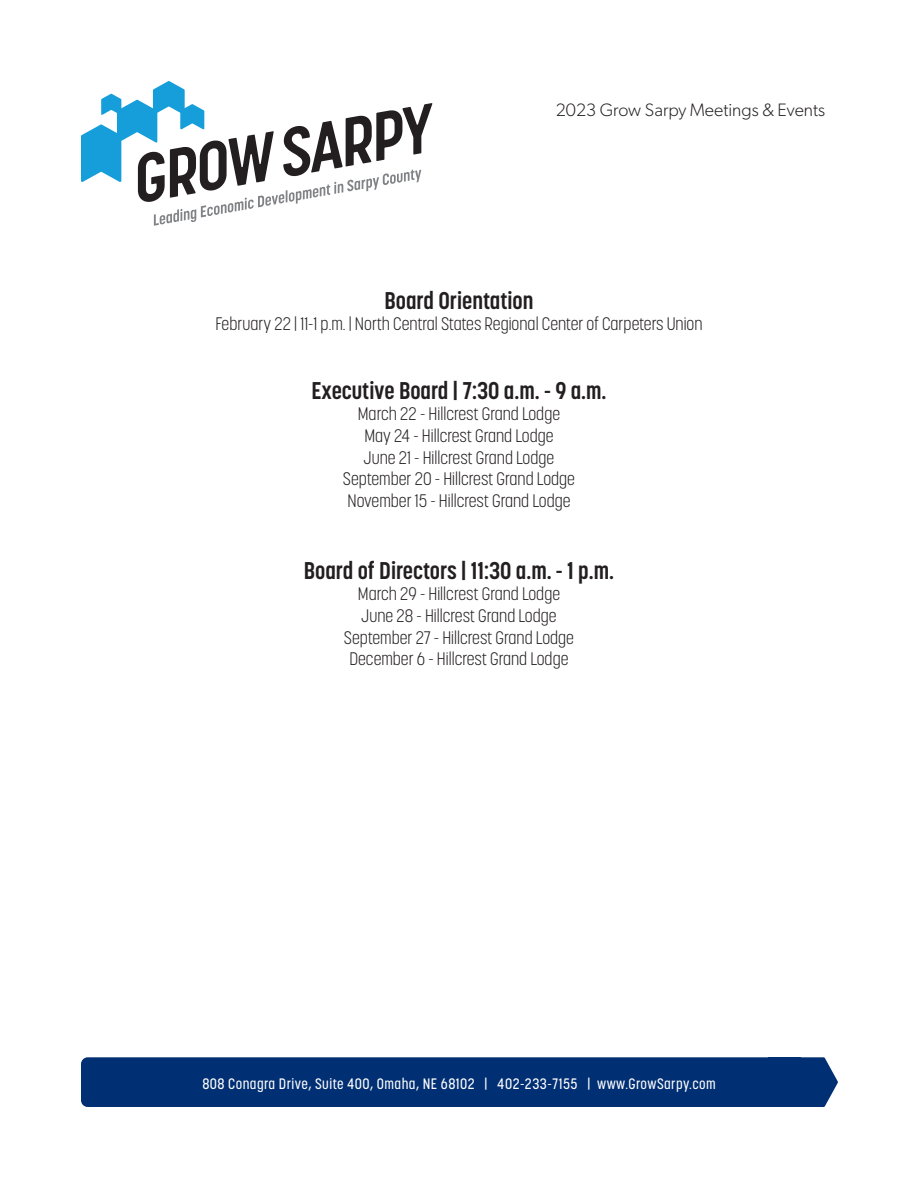
<style>
.page{position:relative;width:918px;height:1188px;background:#fff}
.page>*{position:absolute;margin:0;border:0;box-sizing:border-box;transform-origin:0 0}
.t1{font:700 24px "Korolev Condensed";color:#231f20}
.t2{font:300 18px "Korolev Condensed";color:#231f20}
.t3{font:300 18px "Gibson";color:#231f20}
.t4{font:500 15px "Korolev Condensed";letter-spacing:.03em;color:#fff}
</style>
<div class="page">
<svg style="left:81px;top:81px;width:351px;height:145px"></svg>
<div style="left:81px;top:1057px;width:757px;height:50px;background:#002f73"></div>
<p class="t3" style="left:556px;top:99px;width:271px">2023 Grow Sarpy Meetings &amp; Events</p>
<p class="t1" style="left:385px;top:286px;width:150px">Board Orientation</p>
<p class="t2" style="left:215px;top:313px;width:489px">February 22 | 11-1 p.m. | North Central States Regional Center of Carpeters Union</p>
<p class="t1" style="left:311px;top:376px;width:297px">Executive Board | 7:30 a.m. - 9 a.m.</p>
<p class="t2" style="left:358px;top:403px;width:204px">March 22 - Hillcrest Grand Lodge</p>
<p class="t2" style="left:364px;top:425px;width:191px">May 24 - Hillcrest Grand Lodge</p>
<p class="t2" style="left:364px;top:447px;width:192px">June 21 - Hillcrest Grand Lodge</p>
<p class="t2" style="left:343px;top:468px;width:234px">September 20 - Hillcrest Grand Lodge</p>
<p class="t2" style="left:347px;top:490px;width:225px">November 15 - Hillcrest Grand Lodge</p>
<p class="t1" style="left:304px;top:556px;width:312px">Board of Directors | 11:30 a.m. - 1 p.m.</p>
<p class="t2" style="left:358px;top:583px;width:204px">March 29 - Hillcrest Grand Lodge</p>
<p class="t2" style="left:361px;top:605px;width:197px">June 28 - Hillcrest Grand Lodge</p>
<p class="t2" style="left:344px;top:627px;width:232px">September 27 - Hillcrest Grand Lodge</p>
<p class="t2" style="left:349px;top:648px;width:221px">December 6 - Hillcrest Grand Lodge</p>
<p class="t4" style="left:202px;top:1074px;width:515px">808 Conagra Drive, Suite 400, Omaha, NE 68102 | 402-233-7155 | www.GrowSarpy.com</p>
</div>
